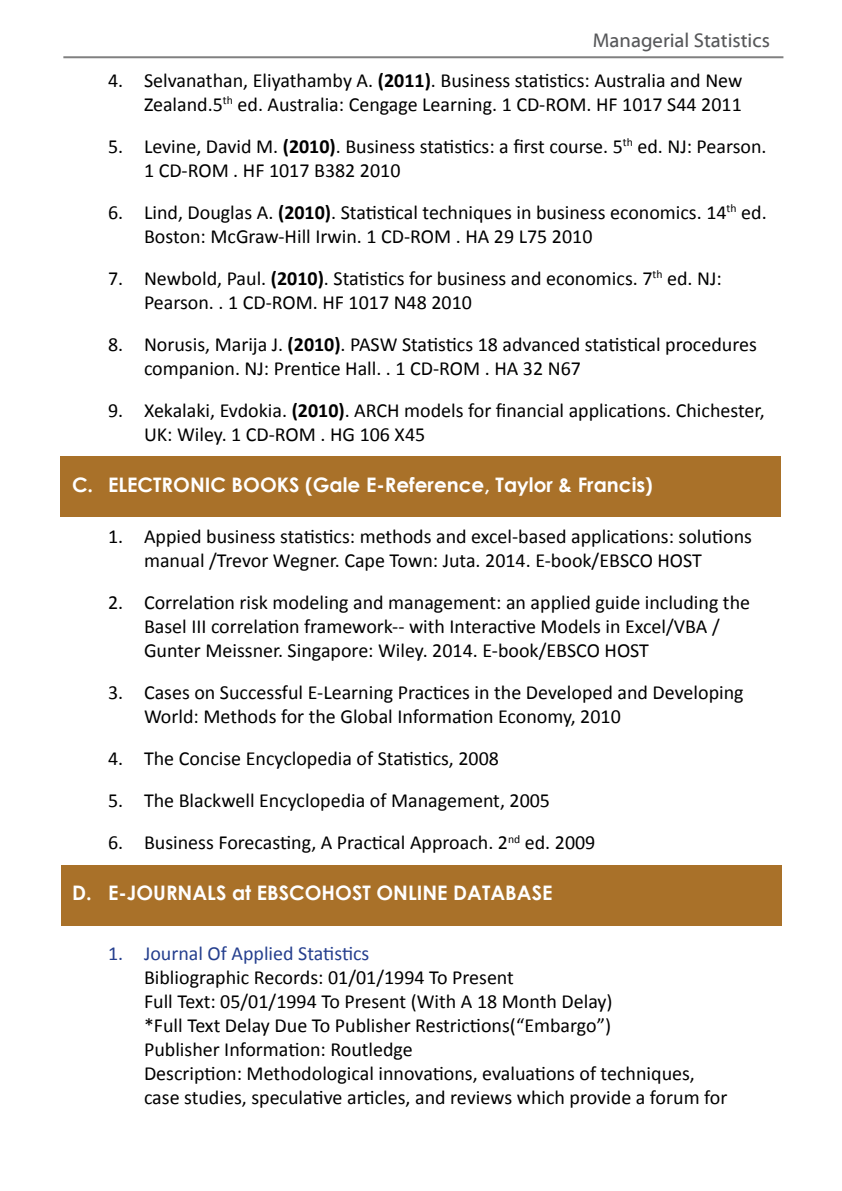
<style>
.page{position:relative;width:842px;height:1191px;background:#fff}
.page>*{position:absolute;margin:0;border:0;box-sizing:border-box;transform-origin:0 0}
.List{font:20px/24px "Calibri";color:#000}
._5{font:20px/24px "Calibri";color:#000}
.Title2{font:700 20px "Century Gothic";color:#fff}
.Journals{font:20px "Calibri";color:#253f8e}
.t1{font:20px "Myriad Web Pro";color:#57585a}
.s1{font-weight:700}
</style>
<div class="page">
<div style="left:60px;top:455px;width:720px;height:61px;background:#a97129"></div>
<div style="left:61px;top:864px;width:720px;height:61px;background:#a97129"></div>
<hr style="left:63px;top:56px;width:720px;height:2px;background:#000">
<p class="t1" style="left:593px;top:30px;width:179px">Managerial Statistics</p>
<p class="List" style="left:108px;top:68px;width:636px;text-align:right">4. Selvanathan, Eliyathamby A. <span class="s1">(2011)</span>. Business statistics: Australia and New<br>Zealand.5<sup>th</sup> ed. Australia: Cengage Learning. 1 CD-ROM. HF 1017 S44 2011</p>
<p class="List" style="left:144px;top:134px;width:624px;text-indent:-36px">5. Levine, David M. <span class="s1">(2010)</span>. Business statistics: a first course. 5<sup>th</sup> ed. NJ: Pearson.<br>1 CD-ROM . HF 1017 B382 2010</p>
<p class="List" style="left:144px;top:200px;width:624px;text-indent:-36px">6. Lind, Douglas A. <span class="s1">(2010)</span>. Statistical techniques in business economics. 14<sup>th</sup> ed.<br>Boston: McGraw-Hill Irwin. 1 CD-ROM . HA 29 L75 2010</p>
<p class="List" style="left:144px;top:266px;width:579px;text-indent:-36px">7. Newbold, Paul. <span class="s1">(2010)</span>. Statistics for business and economics. 7<sup>th</sup> ed. NJ:<br>Pearson. . 1 CD-ROM. HF 1017 N48 2010</p>
<p class="List" style="left:144px;top:332px;width:614px;text-indent:-36px">8. Norusis, Marija J. <span class="s1">(2010)</span>. PASW Statistics 18 advanced statistical procedures companion. NJ: Prentice Hall. . 1 CD-ROM . HA 32 N67</p>
<p class="List" style="left:144px;top:398px;width:622px;text-indent:-36px">9. Xekalaki, Evdokia. <span class="s1">(2010)</span>. ARCH models for financial applications. Chichester,<br>UK: Wiley. 1 CD-ROM . HG 106 X45</p>
<p class="Title2" style="left:72px;top:470px;width:582px">C. ELECTRONIC BOOKS (Gale E-Reference, Taylor &amp; Francis)</p>
<p class="List" style="left:144px;top:524px;width:609px;text-indent:-36px">1. Appied business statistics: methods and excel-based applications: solutions manual /Trevor Wegner. Cape Town: Juta. 2014. E-book/EBSCO HOST</p>
<p class="List" style="left:144px;top:590px;width:608px;text-indent:-36px">2. Correlation risk modeling and management: an applied guide including the<br>Basel III correlation framework-- with Interactive Models in Excel/VBA /<br>Gunter Meissner. Singapore: Wiley. 2014. E-book/EBSCO HOST</p>
<p class="List" style="left:144px;top:680px;width:601px;text-indent:-36px">3. Cases on Successful E-Learning Practices in the Developed and Developing<br>World: Methods for the Global Information Economy, 2010</p>
<p class="List" style="left:108px;top:746px;width:393px">4. The Concise Encyclopedia of Statistics, 2008</p>
<p class="List" style="left:108px;top:788px;width:444px">5. The Blackwell Encyclopedia of Management, 2005</p>
<p class="List" style="left:108px;top:830px;width:489px">6. Business Forecasting, A Practical Approach. 2<sup>nd</sup> ed. 2009</p>
<p class="Title2" style="left:72px;top:878px;width:482px">D. E-JOURNALS at EBSCOHOST ONLINE DATABASE</p>
<p class="Journals" style="left:108px;top:941px;width:263px">1. Journal Of Applied Statistics</p>
<p class="_5" style="left:144px;top:965px;width:371px">Bibliographic Records: 01/01/1994 To Present</p>
<p class="_5" style="left:144px;top:989px;width:470px">Full Text: 05/01/1994 To Present (With A 18 Month Delay)</p>
<p class="_5" style="left:144px;top:1013px;width:469px">*Full Text Delay Due To Publisher Restrictions(“Embargo”)</p>
<p class="_5" style="left:144px;top:1037px;width:270px">Publisher Information: Routledge</p>
<p class="_5" style="left:144px;top:1061px;width:585px">Description: Methodological innovations, evaluations of techniques, case studies, speculative articles, and reviews which provide a forum for</p>
</div>
